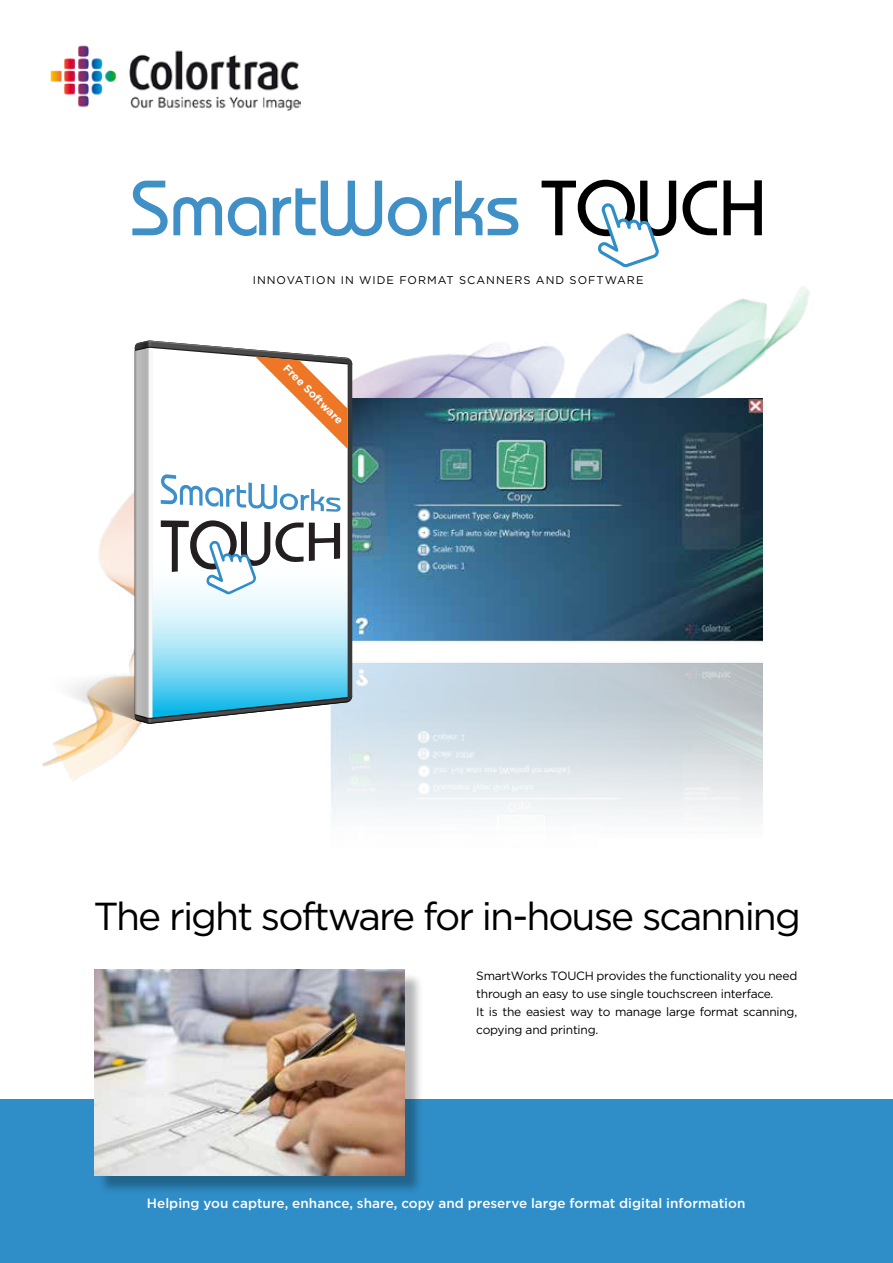
<style>
.page{position:relative;width:893px;height:1263px;background:#fff}
.page>*{position:absolute;margin:0;border:0;box-sizing:border-box;transform-origin:0 0}
.t1{font:77.85px "Bimini Normal";color:#4090c8}
.t2{font:39px "Gotham";letter-spacing:-.05em;color:#000}
.t3{font:500 13.5px "Gotham";letter-spacing:.005em;color:#fff}
.t4{font:12px/18px "Gotham";letter-spacing:-.02em;color:#000}
.t5{font:11.1px "Gotham";letter-spacing:.09em;color:#000}
.t6{font:700 10.95px "Gotham";color:#fff}
.s1{color:#000}
</style>
<div class="page">
<div style="left:0;top:1099px;width:893px;height:164px;background:#2f8ec7"></div>
<img style="left:42px;top:267px;width:768px;height:530px">
<img style="left:50px;top:45px;width:251px;height:66px">
<div style="left:97px;top:972px;width:326px;height:222px;background:#000;opacity:.3"></div>
<img style="left:95px;top:969px;width:310px;height:207px">
<img style="left:330px;top:398px;width:432px;height:420px">
<svg style="left:42px;top:341px;width:310px;height:383px"></svg>
<svg style="left:598px;top:203px;width:61px;height:64px"></svg>
<h1 class="t1" style="left:131px;top:162px;width:637px">SmartWorks <span class="s1">TOUCH</span></h1>
<p class="t5" style="left:253px;top:274px;width:392px">INNOVATION IN WIDE FORMAT SCANNERS AND SOFTWARE</p>
<p class="t6" style="left:290px;top:362px;width:80px;rotate:45deg">Free Software</p>
<h2 class="t2" style="left:93px;top:895px;width:709px">The right software for in-house scanning</h2>
<p class="t4" style="left:476px;top:966px;width:323px">SmartWorks TOUCH provides the functionality you need through an easy to use single touchscreen interface.<br>It is the easiest way to manage large format scanning, copying and printing.</p>
<p class="t3" style="left:147px;top:1195px;width:600px">Helping you capture, enhance, share, copy and preserve large format digital information</p>
</div>
